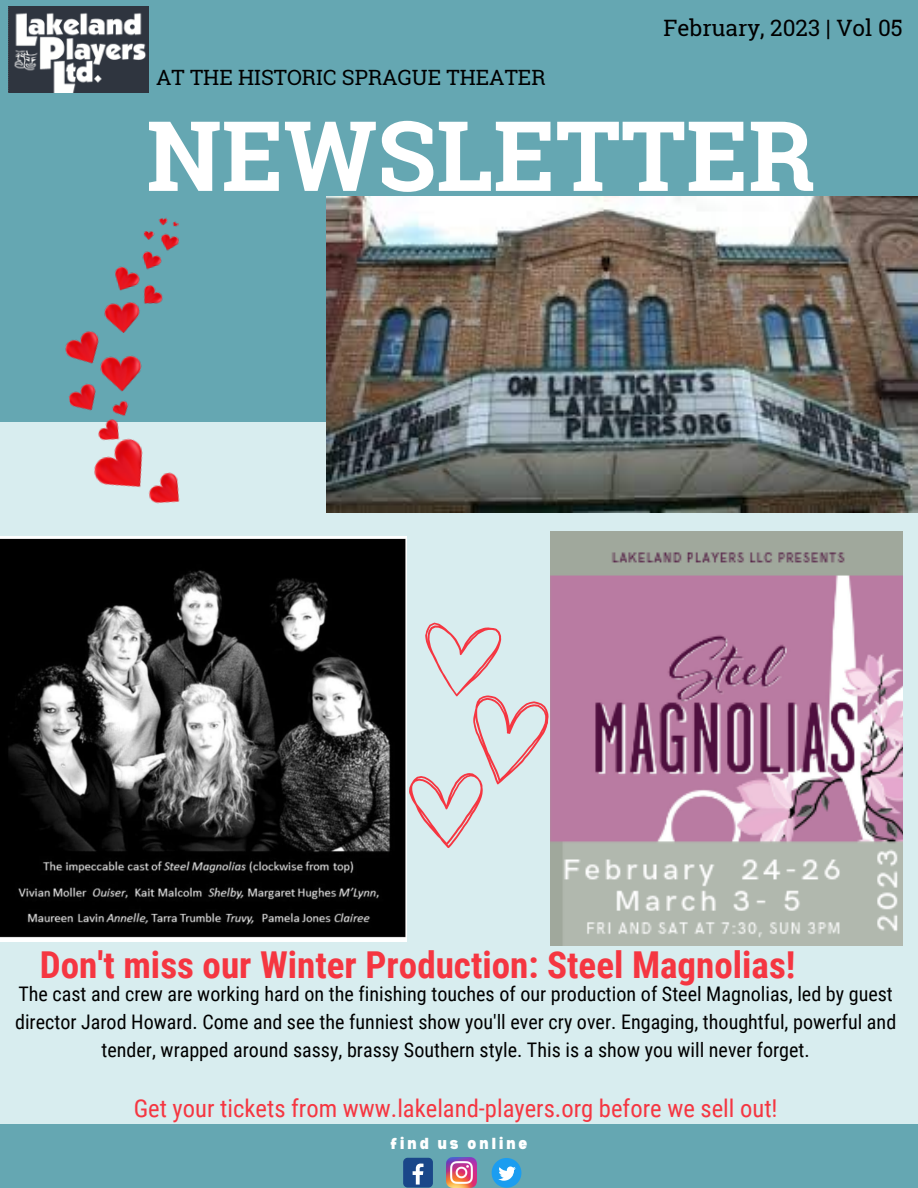
<style>
.page{position:relative;width:918px;height:1188px;background:#65a7b2}
.page>*{position:absolute;margin:0;border:0;box-sizing:border-box;transform-origin:0 0}
.t1{font:700 97.2px "Roboto Slab";color:#fff}
.t2{font:700 37.05px "Roboto Condensed";color:#f53641}
.t3{font:24.6px "Roboto Condensed";color:#f53641}
.t4{font:22.5px "Roboto Slab";color:#000}
.t5{font:21px "Roboto Slab";color:#000}
.t6{font:20.1px/28.2px "Roboto Condensed";color:#000;text-align:center}
.t7{font:900 semi-condensed 15.6px "Bernoru";letter-spacing:.2em;color:#fff}
</style>
<div class="page">
<div style="left:0;top:422px;width:918px;height:766px;background:#d8edef"></div>
<div style="left:0;top:1124px;width:918px;height:64px;background:#65a7b2"></div>
<div style="left:403px;top:1158px;width:30px;height:30px;background:#1a4789;border-radius:5px"></div>
<svg style="left:413px;top:1164px;width:11px;height:21px"></svg>
<img style="left:447px;top:1158px;width:29px;height:30px">
<svg style="left:492px;top:1158px;width:29px;height:30px"></svg>
<img style="left:9px;top:6px;width:139px;height:87px">
<img style="left:326px;top:196px;width:592px;height:317px">
<svg style="left:406px;top:619px;width:143px;height:241px"></svg>
<img style="left:65px;top:218px;width:115px;height:286px">
<img style="left:550px;top:532px;width:352px;height:414px">
<img style="left:0;top:537px;width:406px;height:405px">
<p class="t5" style="left:156px;top:63px;width:391px">AT THE HISTORIC SPRAGUE THEATER</p>
<p class="t4" style="left:663px;top:12px;width:241px">February, 2023 | Vol 05</p>
<h1 class="t1" style="left:146px;top:89px;width:670px">NEWSLETTER</h1>
<h2 class="t2" style="left:40px;top:944px;width:757px">Don't miss our Winter Production: Steel Magnolias!</h2>
<p class="t6" style="left:15px;top:980px;width:883px">The cast and crew are working hard on the finishing touches of our production of Steel Magnolias, led by guest director Jarod Howard. Come and see the funniest show you'll ever cry over. Engaging, thoughtful, powerful and tender, wrapped around sassy, brassy Southern style. This is a show you will never forget.</p>
<p class="t3" style="left:134px;top:1094px;width:645px">Get your tickets from www.lakeland-players.org before we sell out!</p>
<p class="t7" style="left:390px;top:1134px;width:139px">find us online</p>
</div>
